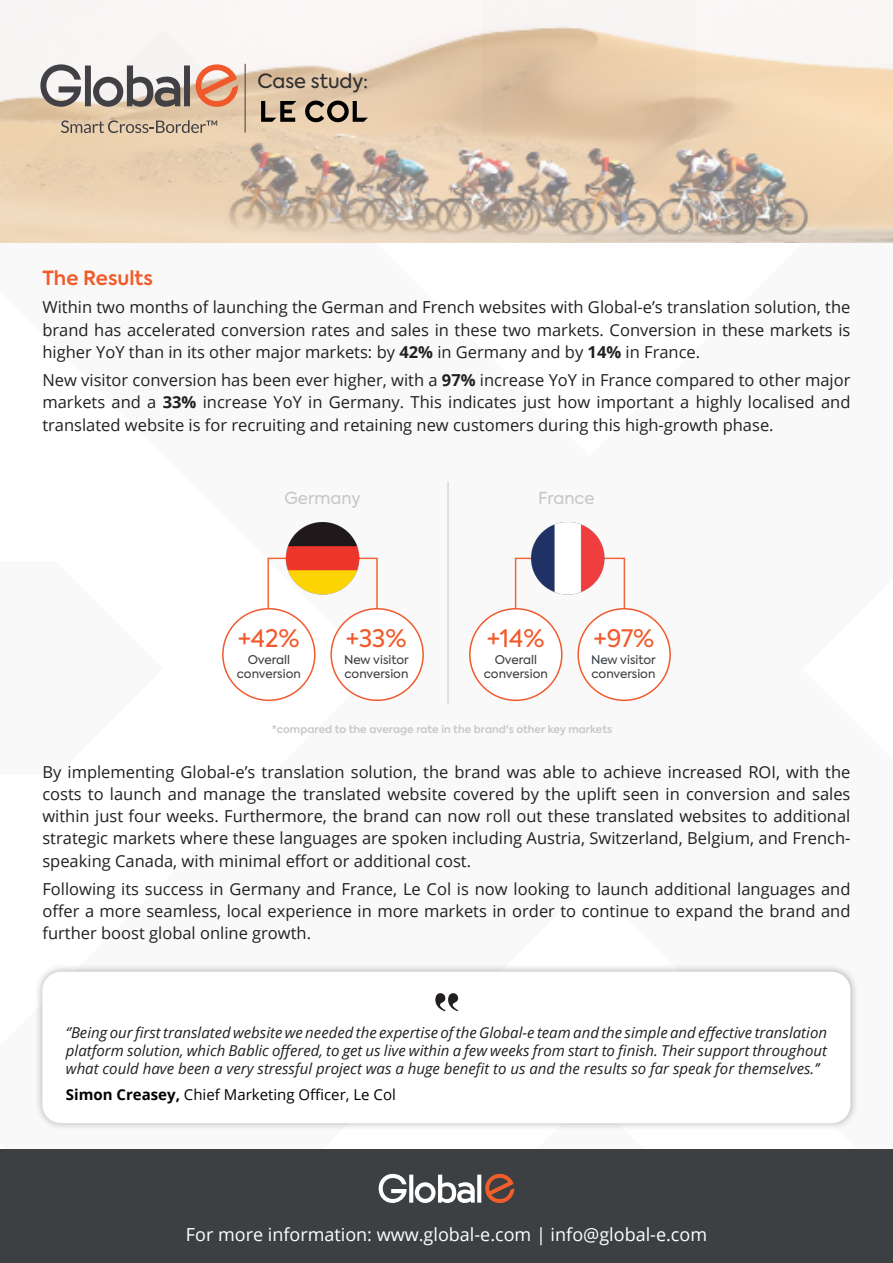
<style>
.page{position:relative;width:893px;height:1263px;background:#fff}
.page>*{position:absolute;margin:0;border:0;box-sizing:border-box;transform-origin:0 0}
.t1{font:24px "Axiforma";letter-spacing:-.005em;color:#f15a2c}
.t2{font:19.5px "Axiforma";color:#312f30}
.t3{font:600 19.5px "Axiforma";color:#f15b2a}
.t4{font:18px "Open Sans";color:#fff}
.t5{font:16.5px/22.2px "Open Sans";color:#231f20;text-align:justify}
.t6{font:16.5px "Axiforma";color:#c8c8c8}
.t7{font:italic 15px/18px "Open Sans";color:#231f20;text-align:justify}
.t8{font:15px "Open Sans";color:#000}
.t9{font:12px/14.4px "Axiforma";color:#3c3f42}
.t10{font:600 10.5px "Axiforma";color:#c8c8c8}
.s1{font-weight:700}
</style>
<div class="page">
<img style="left:0;top:0;width:893px;height:242px">
<hr style="left:245px;top:64px;width:1px;height:69px;background:#3e3e3f">
<div style="left:0;top:1149px;width:893px;height:114px;background:#3d4043"></div>
<svg style="left:61px;top:120px;width:156px;height:13px;background:#bca992"></svg>
<svg style="left:40px;top:61px;width:198px;height:49px"></svg>
<svg style="left:379px;top:1173px;width:135px;height:30px"></svg>
<div style="left:34px;top:963px;width:825px;height:168px;background:#231f20;opacity:.35"></div>
<div style="left:43px;top:972px;width:807px;height:150px;background:#fff;border-radius:18px"></div>
<div style="left:42px;top:972px;width:808px;height:151px;border:2px solid #fff;border-radius:18px"></div>
<svg style="left:305px;top:100px;width:63px;height:22px"></svg>
<svg style="left:261px;top:101px;width:35px;height:21px"></svg>
<hr style="left:448px;top:482px;width:1px;height:222px;background:#c8c8c8">
<div style="left:267px;top:558px;width:111px;height:51px;border:2px solid #f26539"></div>
<div style="left:515px;top:558px;width:110px;height:51px;border:2px solid #f26539"></div>
<div style="left:222px;top:608px;width:94px;height:93px;border:2px solid #f15a2c;border-radius:50%"></div>
<div style="left:469px;top:608px;width:93px;height:93px;border:2px solid #f15a2c;border-radius:50%"></div>
<div style="left:330px;top:608px;width:94px;height:93px;border:2px solid #f15a2c;border-radius:50%"></div>
<div style="left:577px;top:608px;width:94px;height:93px;border:2px solid #f15a2c;border-radius:50%"></div>
<img style="left:286px;top:522px;width:73px;height:73px">
<img style="left:531px;top:522px;width:73px;height:73px">
<p class="t2" style="left:257px;top:68px;width:112px">Case study:</p>
<p class="t3" style="left:42px;top:265px;width:112px">The Results</p>
<p class="t5" style="left:42px;top:296px;width:809px">Within two months of launching the German and French websites with Global s’e- translation solution, the brand has accelerated conversion rates and sales in these two markets. Conversion in these markets is higher YoY than in its other major markets: by <span class="s1">42%</span> in Germany and by <span class="s1">14%</span> in France.</p>
<p class="t5" style="left:42px;top:369px;width:809px">New visitor conversion has been ever higher, with a <span class="s1">97%</span> increase YoY in France compared to other major markets and a <span class="s1">33%</span> increase YoY in Germany. This indicates just how important a highly localised and translated website is for recruiting and retaining new customers during this high-growth phase.</p>
<p class="t6" style="left:285px;top:487px;width:77px">Germany</p>
<p class="t6" style="left:538px;top:487px;width:58px">France</p>
<p class="t1" style="left:238px;top:623px;width:63px">+42%</p>
<p class="t9" style="left:248px;top:652px;width:44px">Overall</p>
<p class="t9" style="left:237px;top:666px;width:66px">conversion</p>
<p class="t1" style="left:346px;top:623px;width:62px">+33%</p>
<p class="t1" style="left:487px;top:623px;width:59px">+14%</p>
<p class="t1" style="left:594px;top:623px;width:62px">+97%</p>
<p class="t9" style="left:495px;top:652px;width:44px">Overall</p>
<p class="t9" style="left:484px;top:666px;width:66px">conversion</p>
<p class="t9" style="left:344px;top:652px;width:66px">New visitor conversion</p>
<p class="t9" style="left:591px;top:652px;width:66px">New visitor conversion</p>
<p class="t10" style="left:272px;top:722px;width:342px">*compared to the average rate in the brand s' other key markets</p>
<p class="t5" style="left:42px;top:760px;width:809px">By implementing Global s’e- translation solution, the brand was able to achieve increased ROI, with the costs to launch and manage the translated website covered by the uplift seen in conversion and sales within just four weeks. Furthermore, the brand can now roll out these translated websites to additional</p>
<p class="t5" style="left:42px;top:849px;width:430px">speaking Canada, with minimal effort or additional cost.</p>
<p class="t5" style="left:42px;top:827px;width:809px">strategic markets where these languages are spoken including Austria, Switzerland, Belgium, and French-</p>
<p class="t5" style="left:42px;top:877px;width:810px">Following its success in Germany and France, Le Col is now looking to launch additional languages and offer a more seamless, local experience in more markets in order to continue to expand the brand and further boost global online growth.</p>
<p class="t7" style="left:66px;top:1023px;width:763px">‘’Being ourfirst translated website we needed the expertise of the Global e- team and the simple and effective translation platform solution, which Bablic offered to, get us live within a few weeks from start to finish. Their support throughout what could have been a very stressful project was a huge benefit to us and the results so far speak for themselves ‘‘.</p>
<p class="t8" style="left:66px;top:1084px;width:331px"><span class="s1">Simon Creasey,</span> Chief Marketing Officer, Le Col</p>
<p class="t4" style="left:186px;top:1222px;width:523px">For more information: www.global .e- com | info@global .e- com</p>
</div>
